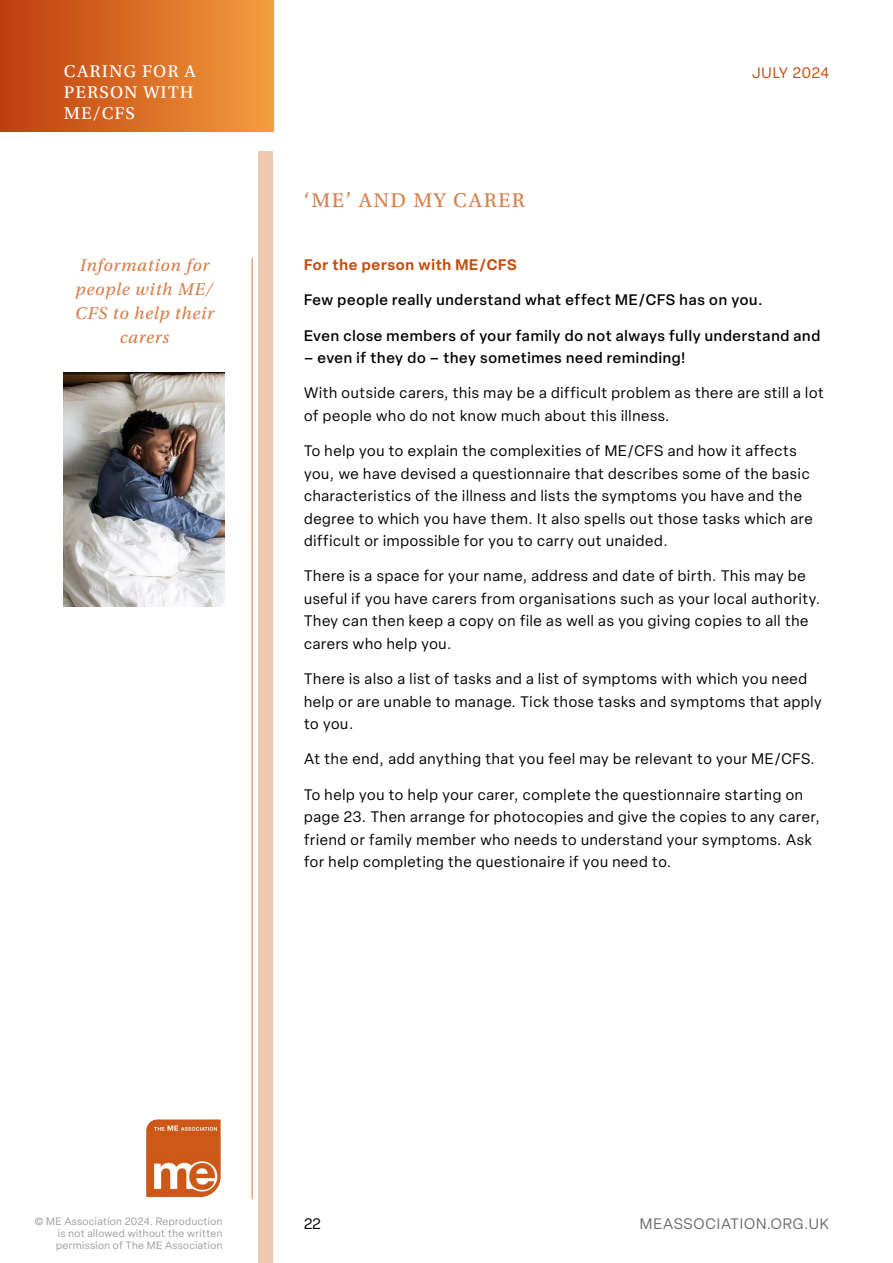
<style>
.page{position:relative;width:893px;height:1263px;background:#fff}
.page>*{position:absolute;margin:0;border:0;box-sizing:border-box;transform-origin:0 0}
.t1{font:21px "Utopia Std Capt";letter-spacing:.07em;color:#d7814d}
.t2{font:18px/24px "Utopia Std Capt It";letter-spacing:.04em;color:#d7814d;text-align:center}
.t3{font:18px/21px "Utopia Std Capt";letter-spacing:.06em;color:#fff}
.t4{font:15px/22.5px "Elza";letter-spacing:.05em;color:#000}
.t5{font:500 15px "Elza";letter-spacing:.05em;color:#000}
.t6{font:600 15px "Elza";letter-spacing:.05em;color:#c44c0d}
.t7{font:15px "Elza";letter-spacing:.06em;color:#706f6f}
.t8{font:15px "Elza";letter-spacing:.045em;color:#c44c0d}
.t9{font:10.5px/12px "Elza";letter-spacing:.04em;color:#9d9d9c}
</style>
<div class="page">
<div style="left:0;top:0;width:273px;height:132px;background:linear-gradient(to right,#be3d0e,#f49d3d)"></div>
<svg style="left:146px;top:1119px;width:75px;height:79px;background:#d57946"></svg>
<div style="left:258px;top:152px;width:15px;height:1111px;background:#efc9af"></div>
<hr style="left:251px;top:258px;width:2px;height:941px;background:#e4a57d">
<img style="left:64px;top:372px;width:161px;height:235px">
<p class="t3" style="left:64px;top:61px;width:133px">CARING FOR A</p>
<p class="t8" style="left:752px;top:63px;width:79px">JULY 2024</p>
<p class="t3" style="left:64px;top:82px;width:131px">PERSON WITH<br>ME/CFS</p>
<p class="t2" style="left:75px;top:253px;width:140px">Information for people with ME/<br>CFS to help their carers</p>
<h1 class="t1" style="left:304px;top:189px;width:222px">‘ME’ AND MY CARER</h1>
<p class="t6" style="left:304px;top:254px;width:214px">For the person with ME/CFS</p>
<p class="t5" style="left:304px;top:290px;width:460px">Few people really understand what effect ME/CFS has on you.</p>
<p class="t5" style="left:304px;top:325px;width:518px">Even close members of your family do not always fully understand and</p>
<p class="t5" style="left:304px;top:347px;width:383px">– even if they do – they sometimes need reminding!</p>
<p class="t4" style="left:304px;top:382px;width:521px">With outside carers, this may be a difficult problem as there are still a lot of people who do not know much about this illness.</p>
<p class="t4" style="left:304px;top:439px;width:510px">To help you to explain the complexities of ME/CFS and how it affects you, we have devised a questionnaire that describes some of the basic characteristics of the illness and lists the symptoms you have and the degree to which you have them. It also spells out those tasks which are difficult or impossible for you to carry out unaided.</p>
<p class="t4" style="left:304px;top:565px;width:518px">There is a space for your name, address and date of birth. This may be useful if you have carers from organisations such as your local authority.<br>They can then keep a copy on file as well as you giving copies to all the carers who help you.</p>
<p class="t4" style="left:304px;top:667px;width:519px">There is also a list of tasks and a list of symptoms with which you need help or are unable to manage. Tick those tasks and symptoms that apply to you.</p>
<p class="t4" style="left:304px;top:748px;width:512px">At the end, add anything that you feel may be relevant to your ME/CFS.</p>
<p class="t4" style="left:304px;top:783px;width:517px">To help you to help your carer, complete the questionnaire starting on page 23. Then arrange for photocopies and give the copies to any carer, friend or family member who needs to understand your symptoms. Ask for help completing the questionaire if you need to.</p>
<p class="t9" style="left:35px;top:1215px;width:189px">© ME Association 2024. Reproduction</p>
<p class="t4" style="left:304px;top:1212px;width:18px">22</p>
<p class="t7" style="left:640px;top:1214px;width:191px">MEASSOCIATION.ORG.UK</p>
<p class="t9" style="left:56px;top:1227px;width:168px">is not allowed without the written permission of The ME Association</p>
</div>
